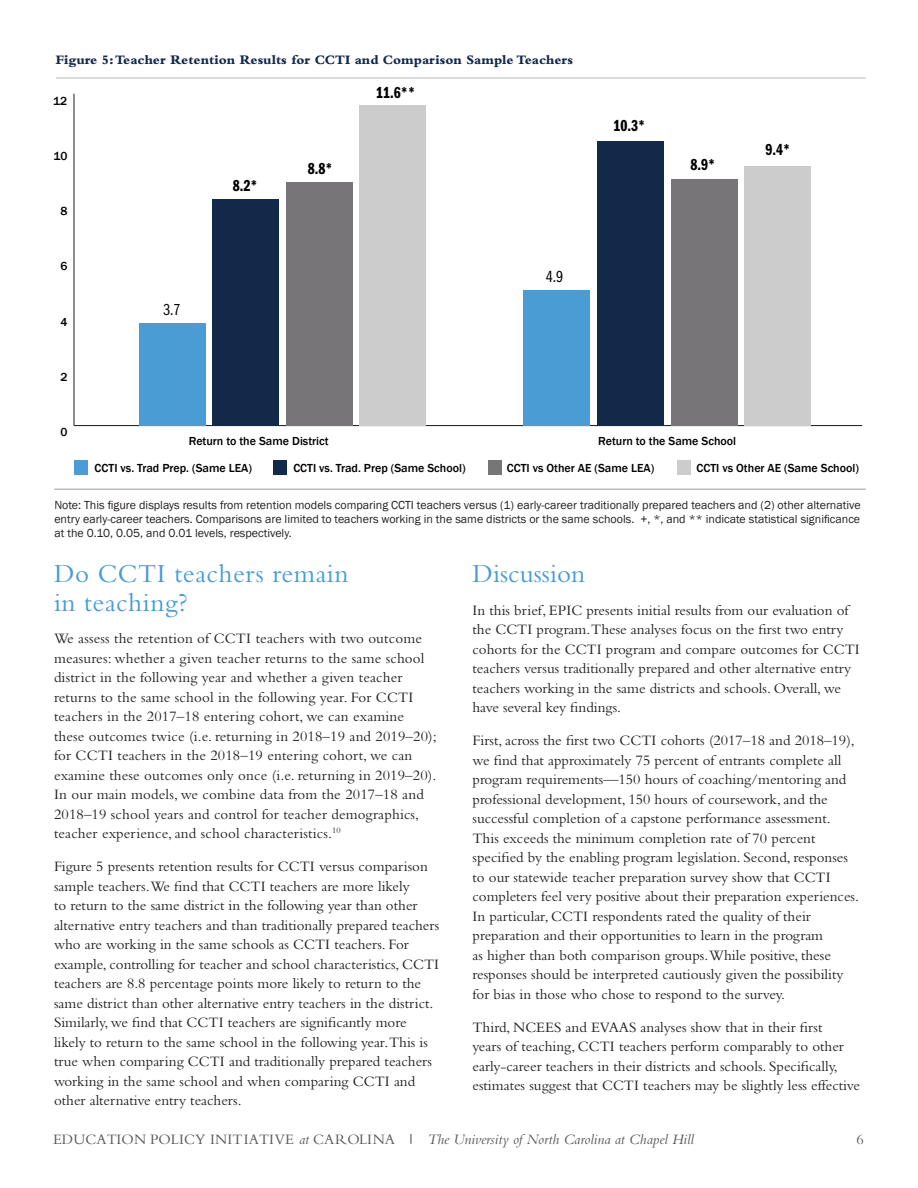
<style>
.page{position:relative;width:918px;height:1188px;background:#fff}
.page>*{position:absolute;margin:0;border:0;box-sizing:border-box;transform-origin:0 0}
.t1{font:27px/28.5px "Bembo";letter-spacing:.02em;color:#4a9bd3}
.t2{font:27px "Bembo";color:#4a9bd3}
.t3{font:16.5px "Franklin Gothic LT Pro Dm Cm";color:#000}
.t4{font:16.5px "Franklin Gothic LT Pro Bk Cm";color:#000}
.t5{font:15px/19.5px "Bembo";color:#231f20}
.t6{font:italic 15px "Bembo";color:#57585a}
.t7{font:15px "Bembo";color:#57585a}
.h3_table{font:800 13.5px "Bembo";color:#12294b}
.table_paragraph{font:12px/14.4px "Franklin Gothic";color:#231f20;text-align:justify}
.t8{font:500 12px "Franklin Gothic";color:#000}
.s1{font-style:italic}
</style>
<div class="page">
<svg style="left:410px;top:1134px;width:2px;height:10px"></svg>
<hr style="left:56px;top:78px;width:810px;height:1px;background:#bbbabb">
<hr style="left:54px;top:489px;width:812px;height:1px;background:#939598">
<hr style="left:74px;top:425px;width:788px;height:1px;background:#171717">
<hr style="left:74px;top:94px;width:1px;height:332px;background:#231f20">
<div style="left:360px;top:105px;width:66px;height:321px;background:#ccc"></div>
<div style="left:286px;top:182px;width:66px;height:244px;background:#787578"></div>
<div style="left:213px;top:199px;width:66px;height:227px;background:#12294a"></div>
<div style="left:139px;top:323px;width:66px;height:103px;background:#4a9cd4"></div>
<div style="left:744px;top:166px;width:67px;height:260px;background:#ccc"></div>
<div style="left:671px;top:179px;width:66px;height:247px;background:#787578"></div>
<div style="left:597px;top:141px;width:67px;height:285px;background:#12294a"></div>
<div style="left:524px;top:290px;width:66px;height:136px;background:#4a9cd4"></div>
<div style="left:75px;top:460px;width:13px;height:14px;background:#4a9cd4"></div>
<div style="left:274px;top:460px;width:13px;height:14px;background:#12294a"></div>
<div style="left:488px;top:460px;width:13px;height:14px;background:#787578"></div>
<div style="left:678px;top:460px;width:13px;height:14px;background:#ccc"></div>
<p class="h3_table" style="left:56px;top:52px;width:519px">Figure 5: Teacher Retention Results for CCTI and Comparison Sample Teachers</p>
<p class="t8" style="left:53px;top:93px;width:16px">12</p>
<p class="t8" style="left:53px;top:148px;width:16px">10</p>
<p class="t8" style="left:60px;top:204px;width:9px">8</p>
<p class="t8" style="left:60px;top:259px;width:9px">6</p>
<p class="t8" style="left:60px;top:314px;width:9px">4</p>
<p class="t8" style="left:60px;top:370px;width:9px">2</p>
<p class="t8" style="left:60px;top:425px;width:9px">0</p>
<p class="t4" style="left:163px;top:301px;width:19px">3.7</p>
<p class="t3" style="left:233px;top:176px;width:26px">8.2*</p>
<p class="t3" style="left:308px;top:160px;width:26px">8.8*</p>
<p class="t3" style="left:376px;top:83px;width:40px">11.6**</p>
<p class="t4" style="left:546px;top:268px;width:19px">4.9</p>
<p class="t3" style="left:613px;top:116px;width:33px">10.3*</p>
<p class="t3" style="left:690px;top:155px;width:26px">8.9*</p>
<p class="t3" style="left:765px;top:140px;width:26px">9.4*</p>
<p class="t8" style="left:189px;top:433px;width:141px">Return to the Same District</p>
<p class="t8" style="left:598px;top:433px;width:139px">Return to the Same School</p>
<p class="t8" style="left:95px;top:461px;width:159px">CCTI vs. Trad Prep. (Same LEA)</p>
<p class="t8" style="left:293px;top:461px;width:174px">CCTI vs. Trad. Prep (Same School)</p>
<p class="t8" style="left:507px;top:461px;width:149px">CCTI vs Other AE (Same LEA)</p>
<p class="t8" style="left:697px;top:461px;width:164px">CCTI vs Other AE (Same School)</p>
<p class="table_paragraph" style="left:54px;top:498px;width:808px">Note: This figure displays results from retention models comparing CCTI teachers versus (1) early-career traditionally prepared teachers and (2) other alternative entry early-career teachers. Comparisons are limited to teachers working in the same districts or the same schools. +, *, and ** indicate statistical significance at the 0.10, 0.05, and 0.01 levels, respectively.</p>
<h1 class="t1" style="left:54px;top:559px;width:296px">Do CCTI teachers remain in teaching?</h1>
<p class="t5" style="left:54px;top:628px;width:384px">We assess the retention of CCTI teachers with two outcome measures: whether a given teacher returns to the same school district in the following year and whether a given teacher returns to the same school in the following year. For CCTI teachers in the 2017–18 entering cohort, we can examine these outcomes twice (i.e. returning in 2018–19 and 2019–20); for CCTI teachers in the 2018–19 entering cohort, we can examine these outcomes only once (i.e. returning in 2019–20).<br>In our main models, we combine data from the 2017–18 and 2018–19 school years and control for teacher demographics, teacher experience, and school characteristics.<sup>10</sup></p>
<p class="t5" style="left:54px;top:856px;width:387px">Figure 5 presents retention results for CCTI versus comparison sample teachers.We find that CCTI teachers are more likely<br>to return to the same district in the following year than other alternative entry teachers and than traditionally prepared teachers who are working in the same schools as CCTI teachers. For example, controlling for teacher and school characteristics, CCTI teachers are 8.8 percentage points more likely to return to the same district than other alternative entry teachers in the district.<br>Similarly, we find that CCTI teachers are significantly more likely to return to the same school in the following year.This is true when comparing CCTI and traditionally prepared teachers working in the same school and when comparing CCTI and other alternative entry teachers.</p>
<h1 class="t2" style="left:472px;top:558px;width:114px">Discussion</h1>
<p class="t5" style="left:472px;top:600px;width:389px">In this brief, EPIC presents initial results from our evaluation of the CCTI program.These analyses focus on the first two entry cohorts for the CCTI program and compare outcomes for CCTI teachers versus traditionally prepared and other alternative entry teachers working in the same districts and schools. Overall, we have several key findings.</p>
<p class="t5" style="left:472px;top:730px;width:388px">First, across the first two CCTI cohorts (2017–18 and 2018–19), we find that approximately 75 percent of entrants complete all program requirements—150 hours of coaching/mentoring and professional development, 150 hours of coursework, and the successful completion of a capstone performance assessment.<br>This exceeds the minimum completion rate of 70 percent specified by the enabling program legislation. Second, responses to our statewide teacher preparation survey show that CCTI completers feel very positive about their preparation experiences.<br>In particular, CCTI respondents rated the quality of their preparation and their opportunities to learn in the program<br>as higher than both comparison groups.While positive, these responses should be interpreted cautiously given the possibility for bias in those who chose to respond to the survey.</p>
<p class="t5" style="left:472px;top:1017px;width:389px">Third, NCEES and EVAAS analyses show that in their first<br>years of teaching, CCTI teachers perform comparably to other early-career teachers in their districts and schools. Specifically, estimates suggest that CCTI teachers may be slightly less effective</p>
<p class="t7" style="left:53px;top:1130px;width:343px">EDUCATION POLICY INITIATIVE <span class="s1">at</span> CAROLINA</p>
<p class="t6" style="left:428px;top:1130px;width:268px">The University of North Carolina at Chapel Hill</p>
<p class="t7" style="left:857px;top:1130px;width:9px">6</p>
</div>
